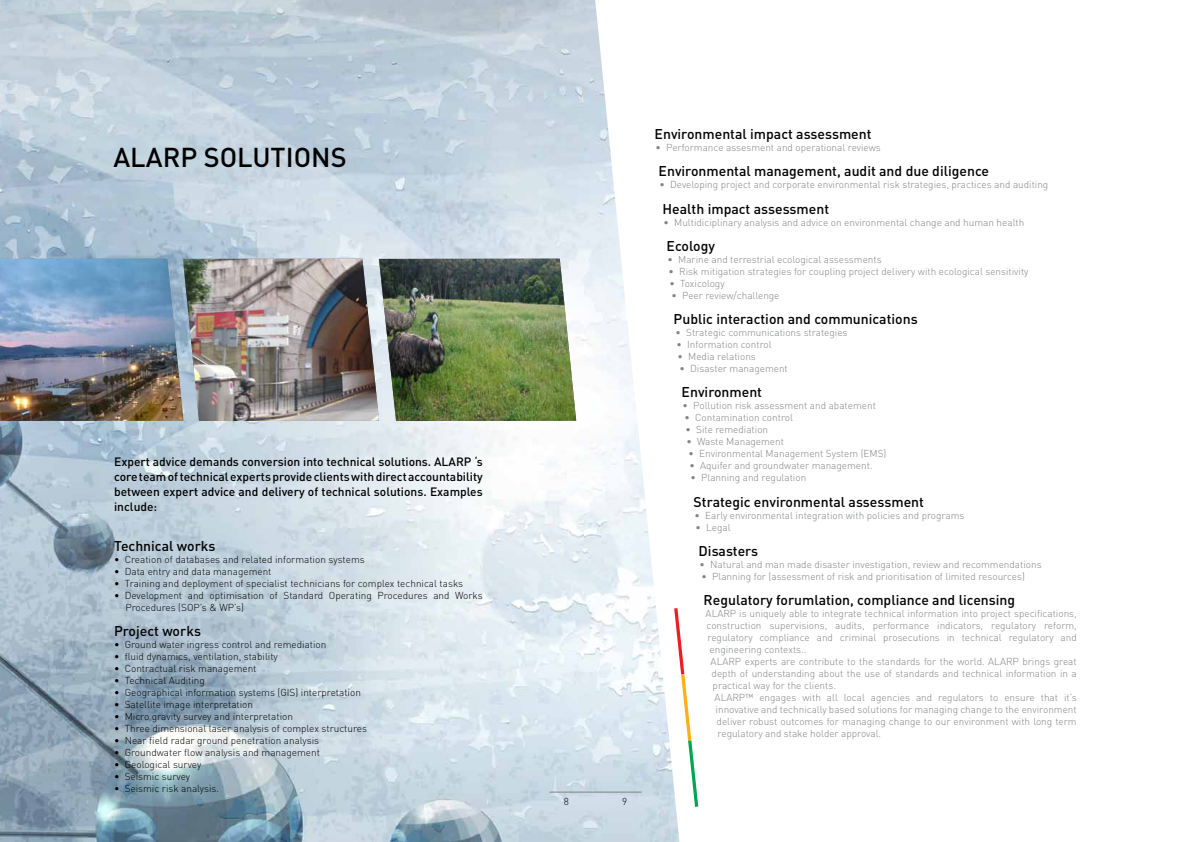
<style>
.page{position:relative;width:1191px;height:842px;background:#fff}
.page>*{position:absolute;margin:0;border:0;box-sizing:border-box;transform-origin:0 0}
.t1{font:500 27px "DIN Pro";color:#000}
.t2{font:500 14px "DIN Pro";color:#000}
.t3{font:500 12px/15px "DIN Pro";color:#000;text-align:justify}
.t4{font:300 10px "DIN Pro";color:#808285}
.t5{font:300 10px/12px "DIN Pro";color:#000}
</style>
<div class="page">
<img style="left:0;top:0;width:679px;height:842px">
<img style="left:0;top:259px;width:576px;height:162px">
<svg style="left:674px;top:608px;width:24px;height:199px"></svg>
<hr style="left:595px;top:792px;width:46px;height:1px;background:#808285">
<hr style="left:549px;top:792px;width:46px;height:1px;background:#808285">
<h1 class="t1" style="left:113px;top:138px;width:235px">ALARP SOLUTIONS</h1>
<p class="t3" style="left:114px;top:454px;width:370px">Expert advice demands conversion into technical solutions. ALARP ‘s core team of technical experts provide clients with direct accountability between expert advice and delivery of technical solutions. Examples include:</p>
<h2 class="t2" style="left:114px;top:536px;width:103px">Technical works</h2>
<p class="t5" style="left:114px;top:553px;width:252px">• Creation of databases and related information systems</p>
<p class="t5" style="left:114px;top:565px;width:159px">• Data entry and data management</p>
<p class="t5" style="left:114px;top:577px;width:350px">• Training and deployment of specialist technicians for complex technical tasks</p>
<p class="t5" style="left:125px;top:589px;width:359px;text-indent:-11px">• Development and optimisation of Standard Operating Procedures and Works<br>Procedures (SOP’s &amp; WP’s)</p>
<h2 class="t2" style="left:114px;top:621px;width:88px">Project works</h2>
<p class="t5" style="left:114px;top:638px;width:214px">• Ground water ingress control and remediation</p>
<p class="t5" style="left:114px;top:650px;width:165px">• fluid dynamics, ventilation, stability</p>
<p class="t5" style="left:114px;top:662px;width:144px">• Contractual risk management</p>
<p class="t5" style="left:114px;top:674px;width:92px">• Technical Auditing</p>
<p class="t5" style="left:114px;top:686px;width:248px">• Geographical information systems (GIS) interpretation</p>
<p class="t5" style="left:114px;top:698px;width:140px">• Satellite image interpretation</p>
<p class="t5" style="left:114px;top:710px;width:180px">• Micro gravity survey and interpretation</p>
<p class="t5" style="left:114px;top:722px;width:254px">• Three dimensional laser analysis of complex structures</p>
<p class="t5" style="left:114px;top:734px;width:206px">• Near field radar ground penetration analysis</p>
<p class="t5" style="left:114px;top:746px;width:207px">• Groundwater flow analysis and management</p>
<p class="t5" style="left:114px;top:758px;width:89px">• Geological survey</p>
<p class="t5" style="left:114px;top:770px;width:78px">• Seismic survey</p>
<p class="t5" style="left:114px;top:782px;width:106px">• Seismic risk analysis.</p>
<p class="t5" style="left:564px;top:795px;width:7px">8</p>
<p class="t5" style="left:622px;top:795px;width:7px">9</p>
<h2 class="t2" style="left:654px;top:124px;width:218px">Environmental impact assessment</h2>
<p class="t4" style="left:655px;top:140px;width:227px">• Performance assesment and operational reviews</p>
<h2 class="t2" style="left:658px;top:162px;width:332px">Environmental management, audit and due diligence</h2>
<p class="t4" style="left:659px;top:178px;width:390px">• Developing project and corporate environmental risk strategies, practices and auditing</p>
<h2 class="t2" style="left:662px;top:199px;width:168px">Health impact assessment</h2>
<p class="t4" style="left:663px;top:215px;width:362px">• Multidiciplinary analysis and advice on environmental change and human health</p>
<h2 class="t2" style="left:666px;top:236px;width:50px">Ecology</h2>
<p class="t4" style="left:667px;top:252px;width:215px">• Marine and terrestrial ecological assessments</p>
<p class="t4" style="left:668px;top:264px;width:361px">• Risk mitigation strategies for coupling project delivery with ecological sensitivity</p>
<p class="t4" style="left:669px;top:276px;width:57px">• Toxicology</p>
<p class="t4" style="left:671px;top:288px;width:109px">• Peer review/challenge</p>
<h2 class="t2" style="left:673px;top:310px;width:245px">Public interaction and communications</h2>
<p class="t4" style="left:675px;top:326px;width:173px">• Strategic communications strategies</p>
<p class="t4" style="left:676px;top:338px;width:96px">• Information control</p>
<p class="t4" style="left:677px;top:350px;width:80px">• Media relations</p>
<p class="t4" style="left:679px;top:362px;width:110px">• Disaster management</p>
<h2 class="t2" style="left:681px;top:383px;width:82px">Environment</h2>
<p class="t4" style="left:682px;top:399px;width:195px">• Pollution risk assessment and abatement</p>
<p class="t4" style="left:684px;top:411px;width:110px">• Contamination control</p>
<p class="t4" style="left:685px;top:423px;width:84px">• Site remediation</p>
<p class="t4" style="left:686px;top:435px;width:99px">• Waste Management</p>
<p class="t4" style="left:688px;top:447px;width:199px">• Environmental Management System (EMS)</p>
<p class="t4" style="left:689px;top:459px;width:184px">• Aquifer and groundwater management.</p>
<p class="t4" style="left:690px;top:471px;width:117px">• Planning and regulation</p>
<h2 class="t2" style="left:693px;top:492px;width:232px">Strategic environmental assessment</h2>
<p class="t4" style="left:694px;top:508px;width:271px">• Early environmental integration with policies and programs</p>
<p class="t4" style="left:695px;top:520px;width:37px">• Legal</p>
<h2 class="t2" style="left:698px;top:541px;width:61px">Disasters</h2>
<p class="t4" style="left:699px;top:558px;width:343px">• Natural and man made disaster investigation, review and recommendations</p>
<p class="t4" style="left:701px;top:570px;width:325px">• Planning for (assessment of risk and prioritisation of limited resources)</p>
<h2 class="t2" style="left:703px;top:591px;width:313px">Regulatory forumlation, compliance and licensing</h2>
<p class="t4" style="left:705px;top:607px;width:372px">ALARP is uniquely able to integrate technical information into project specifications,</p>
<p class="t4" style="left:706px;top:619px;width:372px">construction supervisions, audits, performance indicators, regulatory reform,</p>
<p class="t4" style="left:707px;top:631px;width:371px">regulatory compliance and criminal prosecutions in technical regulatory and</p>
<p class="t4" style="left:709px;top:643px;width:98px">engineering contexts..</p>
<p class="t4" style="left:710px;top:655px;width:367px">ALARP experts are contribute to the standards for the world. ALARP brings great</p>
<p class="t4" style="left:711px;top:667px;width:366px">depth of understanding about the use of standards and technical information in a</p>
<p class="t4" style="left:712px;top:679px;width:125px">practical way for the clients.</p>
<p class="t4" style="left:714px;top:691px;width:363px">ALARP™ engages with all local agencies and regulators to ensure that it’s</p>
<p class="t4" style="left:715px;top:703px;width:363px">innovative and technically based solutions for managing change to the environment</p>
<p class="t4" style="left:716px;top:715px;width:361px">deliver robust outcomes for managing change to our environment with long term</p>
<p class="t4" style="left:717px;top:727px;width:165px">regulatory and stake holder approval.</p>
</div>
